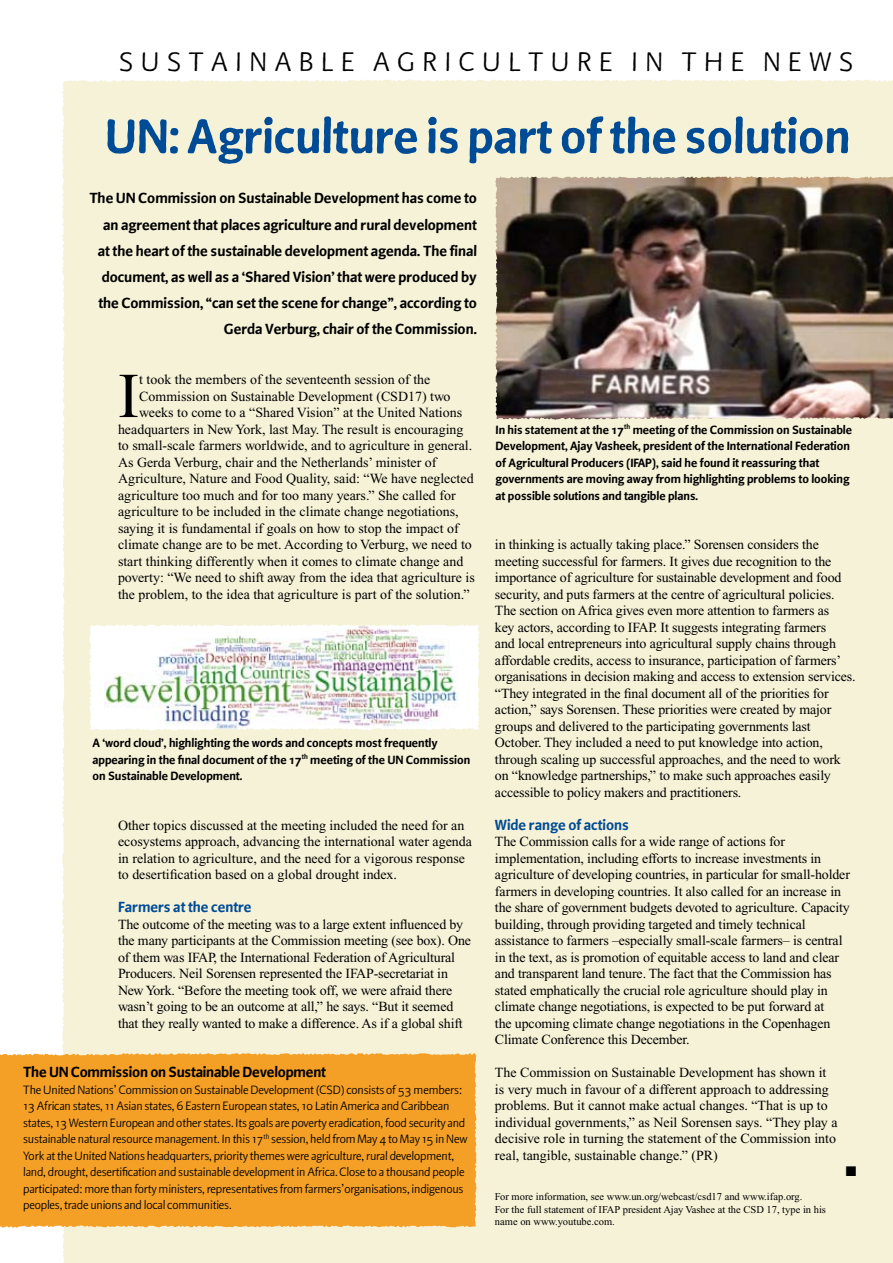
<style>
.page{position:relative;width:893px;height:1263px;background:#fff}
.page>*{position:absolute;margin:0;border:0;box-sizing:border-box;transform-origin:0 0}
.t1{font:63.75px "Times New Roman";color:#000}
.t2{font:54px "Beo Sans Bold R11";color:#004b95}
.t3{font:30px "Beo Sans R11";letter-spacing:.25em;color:#000}
.t4{font:16.5px/26.1px "Beo Sans Bold R11";color:#000;text-align:right}
.t5{font:16.5px "Beo Sans Bold R11";color:#004b95}
.t6{font:13.95px/16.5px "Times New Roman";letter-spacing:-.01em;color:#000}
.t7{font:13.95px "Zapf Dingbats ITC";color:#000}
.t8{font:13.5px/16.5px "Beo Sans R11";letter-spacing:-.01em;color:#000}
.t9{font:13.5px/16.5px "Beo Sans Bold R11";color:#000}
.t10{font:10.5px/12.6px "Times New Roman";color:#000}
</style>
<div class="page">
<div style="left:90px;top:70px;width:803px;height:1193px;background:#f6f2d7"></div>
<img style="left:63px;top:82px;width:27px;height:1181px">
<div style="left:0;top:1065px;width:487px;height:151px;background:#f49f26"></div>
<img style="left:63px;top:70px;width:830px;height:12px">
<div style="left:82px;top:615px;width:400px;height:137px;background:#fff"></div>
<img style="left:105px;top:626px;width:353px;height:102px">
<div style="left:72px;top:598px;width:19px;height:166px;background:#f6f2d7"></div>
<div style="left:76px;top:605px;width:401px;height:21px;background:#f6f2d7"></div>
<img style="left:0;top:1203px;width:475px;height:25px">
<img style="left:0;top:1053px;width:475px;height:20px">
<img style="left:475px;top:1053px;width:12px;height:174px">
<img style="left:477px;top:615px;width:5px;height:113px">
<div style="left:79px;top:728px;width:403px;height:35px;background:#f6f2d7"></div>
<img style="left:497px;top:179px;width:396px;height:238px">
<img style="left:495px;top:179px;width:2px;height:238px">
<img style="left:496px;top:176px;width:397px;height:3px">
<img style="left:496px;top:417px;width:397px;height:3px">
<h3 class="t3" style="left:119px;top:47px;width:114px">Sus tainable</h3>
<h3 class="t3" style="left:373px;top:47px;width:413px">a gric ul ture in the news</h3>
<h2 class="t2" style="left:105px;top:110px;width:748px">UN: Agriculture is part of the solution</h2>
<p class="t4" style="left:89px;top:186px;width:389px">The UN Commission on Sustainable Development has come to an agreement that places agriculture and rural development at the heart of the sustainable development agenda. The final document, as well as a ‘Shared Vision’ that were produced by the Commission, “can set the scene for change”, according to Gerda Verburg, chair of the Commission.</p>
<h1 class="t1" style="left:118px;top:361px;width:23px">I</h1>
<p class="t6" style="left:139px;top:371px;width:293px">t took the members of the seventeenth session of the</p>
<p class="t6" style="left:139px;top:388px;width:313px">Commission on Sustainable Development (CSD17) two</p>
<p class="t6" style="left:139px;top:404px;width:324px">weeks to come to a “Shared Vision” at the United Nations</p>
<p class="t6" style="left:118px;top:421px;width:347px">headquarters in New York, last May. The result is encouraging</p>
<p class="t6" style="left:118px;top:437px;width:356px">to small-scale farmers worldwide, and to agriculture in general.</p>
<p class="t6" style="left:118px;top:454px;width:320px">As Gerda Verburg, chair and the Netherlands’ minister of</p>
<p class="t6" style="left:118px;top:470px;width:357px">Agriculture, Nature and Food Quality, said: “We have neglected</p>
<p class="t6" style="left:118px;top:487px;width:339px">agriculture too much and for too many years.” She called for</p>
<p class="t6" style="left:118px;top:503px;width:342px">agriculture to be included in the climate change negotiations,</p>
<p class="t6" style="left:118px;top:520px;width:342px">saying it is fundamental if goals on how to stop the impact of</p>
<p class="t6" style="left:118px;top:536px;width:355px">climate change are to be met. According to Verburg, we need to</p>
<p class="t6" style="left:118px;top:553px;width:347px">start thinking differently when it comes to climate change and</p>
<p class="t6" style="left:118px;top:569px;width:358px">poverty: “We need to shift away from the idea that agriculture is</p>
<p class="t6" style="left:118px;top:586px;width:353px">the problem, to the idea that agriculture is part of the solution.”</p>
<p class="t9" style="left:92px;top:735px;width:379px">A ‘word cloud’, highlighting the words and concepts most frequently appearing in the final document of the 17<sup>th</sup> meeting of the UN Commission on Sustainable Development.</p>
<p class="t6" style="left:118px;top:817px;width:356px">Other topics discussed at the meeting included the need for an ecosystems approach, advancing the international water agenda in relation to agriculture, and the need for a vigorous response to desertification based on a global drought index.</p>
<p class="t5" style="left:118px;top:899px;width:135px">Farmers at the centre</p>
<p class="t6" style="left:118px;top:916px;width:355px">The outcome of the meeting was to a large extent influenced by the many participants at the Commission meeting (see box). One of them was IFAP, the International Federation of Agricultural Producers. Neil Sorensen represented the IFAP-secretariat in New York. “Before the meeting took off, we were afraid there wasn’t going to be an outcome at all,” he says. “But it seemed that they really wanted to make a difference. As if a global shift</p>
<p class="t4" style="left:23px;top:1059px;width:304px">The UN Commission on Sustainable Development</p>
<p class="t8" style="left:23px;top:1081px;width:446px">The United Nations’ Commission on Sustainable Development (CSD) consists of 53 members:<br>13 African states, 11 Asian states, 6 Eastern European states, 10 Latin America and Caribbean states, 13 Western European and other states. Its goals are poverty eradication, food security and sustainable natural resource management. In this 17<sup>th</sup> session, held from May 4 to May 15 in New York at the United Nations headquarters, priority themes were agriculture, rural development, land, drought, desertification and sustainable development in Africa. Close to a thousand people participated: more than forty ministers, representatives from farmers’organisations, indigenous peoples, trade unions and local communities.</p>
<p class="t9" style="left:496px;top:421px;width:358px">In his statement at the 17<sup>th</sup> meeting of the Commission on Sustainable Development, Ajay Vasheek, president of the International Federation of Agricultural Producers (IFAP), said he found it reassuring that governments are moving away from highlighting problems to looking at possible solutions and tangible plans.</p>
<p class="t6" style="left:495px;top:536px;width:362px">in thinking is actually taking place.” Sorensen considers the meeting successful for farmers. It gives due recognition to the importance of agriculture for sustainable development and food security, and puts farmers at the centre of agricultural policies.<br>The section on Africa gives even more attention to farmers as<br>key actors, according to IFAP. It suggests integrating farmers<br>and local entrepreneurs into agricultural supply chains through affordable credits, access to insurance, participation of farmers’ organisations in decision making and access to extension services. “They integrated in the final document all of the priorities for action,” says Sorensen. These priorities were created by major groups and delivered to the participating governments last October. They included a need to put knowledge into action, through scaling up successful approaches, and the need to work on “knowledge partnerships,” to make such approaches easily accessible to policy makers and practitioners.</p>
<p class="t5" style="left:495px;top:816px;width:135px">Wide range of actions</p>
<p class="t6" style="left:495px;top:833px;width:356px">The Commission calls for a wide range of actions for implementation, including efforts to increase investments in agriculture of developing countries, in particular for small-holder farmers in developing countries. It also called for an increase in the share of government budgets devoted to agriculture. Capacity building, through providing targeted and timely technical assistance to farmers –especially small-scale farmers– is central in the text, as is promotion of equitable access to land and clear and transparent land tenure. The fact that the Commission has stated emphatically the crucial role agriculture should play in climate change negotiations, is expected to be put forward at<br>the upcoming climate change negotiations in the Copenhagen Climate Conference this December.</p>
<p class="t6" style="left:495px;top:1064px;width:344px">The Commission on Sustainable Development has shown it is very much in favour of a different approach to addressing problems. But it cannot make actual changes. “That is up to individual governments,” as Neil Sorensen says. “They play a decisive role in turning the statement of the Commission into real, tangible, sustainable change.” (PR)</p>
<p class="t7" style="left:846px;top:1165px;width:12px">■</p>
<p class="t10" style="left:495px;top:1190px;width:333px">For more information, see www.un.org/webcast/csd17 and www.ifap.org.<br>For the full statement of IFAP president Ajay Vashee at the CSD 17, type in his name on www.youtube.com.</p>
</div>
